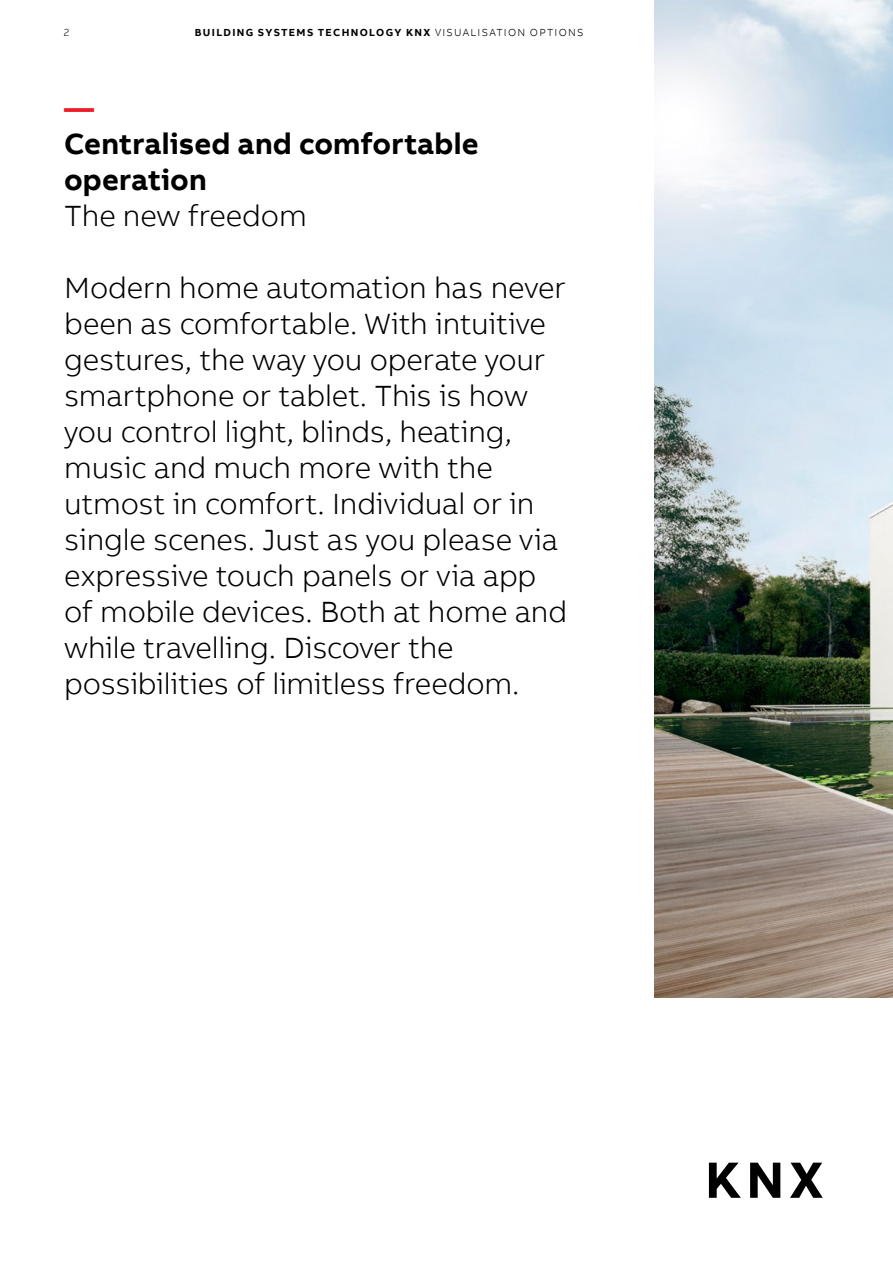
<style>
.page{position:relative;width:893px;height:1263px;background:#fff}
.page>*{position:absolute;margin:0;border:0;box-sizing:border-box;transform-origin:0 0}
.t1{font:700 52.5px "AB Bvoice";color:#000}
.t2{font:300 30px/36px "AB Bvoice";letter-spacing:-.005em;color:#000}
.t3{font:700 30px/36px "AB Bvoice";color:#000}
.t4{font:700 30px "AB Bvoice";color:#ed1b28}
.t5{font:700 10.5px "AB Bvoice";letter-spacing:.125em;color:#000}
.t6{font:300 10.5px "AB Bvoice";color:#000}
.s1{font-weight:300}
</style>
<div class="page">
<img style="left:654px;top:0;width:239px;height:998px">
<p class="t6" style="left:64px;top:26px;width:7px">2</p>
<p class="t5" style="left:195px;top:25px;width:390px">BUILDING SYSTEMS TECHNOLOGY KNX <span class="s1">VISUALISATION OPTIONS</span></p>
<p class="t4" style="left:64px;top:89px;width:31px">—</p>
<p class="t3" style="left:64px;top:126px;width:416px">Centralised and comfortable operation</p>
<p class="t2" style="left:64px;top:198px;width:244px">The new freedom</p>
<p class="t2" style="left:64px;top:270px;width:505px">Modern home automation has never been as comfortable. With intuitive gestures, the way you operate your smartphone or tablet. This is how you control light, blinds, heating, music and much more with the utmost in comfort. Individual or in single scenes. Just as you please via expressive touch panels or via app of mobile devices. Both at home and while travelling. Discover the possibilities of limitless freedom.</p>
<h1 class="t1" style="left:705px;top:1147px;width:120px">KNX</h1>
</div>
